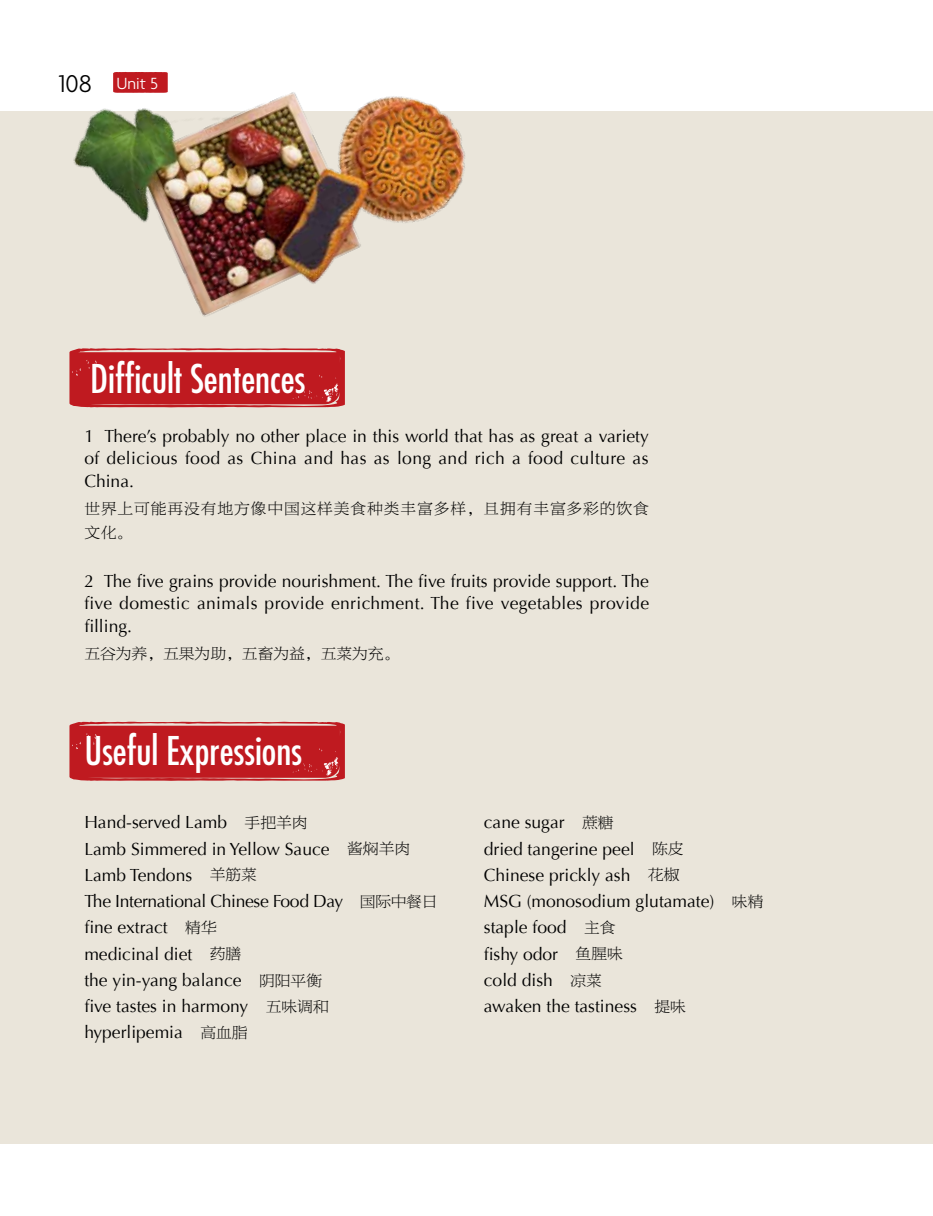
<style>
.page{position:relative;width:933px;height:1216px;background:#fff}
.page>*{position:absolute;margin:0;border:0;box-sizing:border-box;transform-origin:0 0}
.t1{font:condensed 38.5px "Futura Std";color:#fff}
.t2{font:17.5px/26.2px "Optima";color:#000}
.t3{font:300 17.5px "Agenda";color:#fff}
.t4{font:15.75px/24.5px "FZBYSK GBK1 0";letter-spacing:.055em;color:#000}
.t5{font:15.75px "FZBYSK GBK1 0";color:#000}
.s1{font-size:26.25px;color:#000}
.s2{font-family:"FZBYSK GBK1 0";font-size:15.75px}
</style>
<div class="page">
<div style="left:0;top:112px;width:933px;height:1031px;background:#eae5da"></div>
<div style="left:69px;top:367px;width:276px;height:40px;background:#bf1a20"></div>
<svg style="left:69px;top:721px;width:276px;height:60px;background:#c22a2f"></svg>
<img style="left:29px;top:72px;width:488px;height:295px">
<p class="t3" style="left:59px;top:74px;width:101px"><span class="s1">108</span> Unit 5</p>
<h1 class="t1" style="left:90px;top:356px;width:217px">Difficult Sentences</h1>
<p class="t2" style="left:84px;top:424px;width:566px;line-height:22.8px;text-align:justify">1 There’s probably no other place in this world that has as great a variety of delicious food as China and has as long and rich a food culture as China.</p>
<p class="t4" style="left:84px;top:496px;width:566px">世界上可能再没有地方像中国这样美食种类丰富多样，且拥有丰富多彩的饮食文化。</p>
<p class="t2" style="left:84px;top:569px;width:566px;line-height:22.8px;text-align:justify">2 The five grains provide nourishment. The five fruits provide support. The five domestic animals provide enrichment. The five vegetables provide filling.</p>
<p class="t5" style="left:84px;top:645px;width:316px">五谷为养，五果为助，五畜为益，五菜为充。</p>
<h1 class="t1" style="left:84px;top:727px;width:219px">Useful Expressions</h1>
<p class="t2" style="left:84px;top:809px;width:354px">Hand-served Lamb <span class="s2">手把羊肉<br></span>Lamb Simmered in Yellow Sauce <span class="s2">酱焖羊肉<br></span>Lamb Tendons <span class="s2">羊筋菜<br></span>The International Chinese Food Day <span class="s2">国际中餐日</span>fine extract <span class="s2">精华<br></span>medicinal diet <span class="s2">药膳<br></span>the yin-yang balance <span class="s2">阴阳平衡<br></span>five tastes in harmony <span class="s2">五味调和<br></span>hyperlipemia <span class="s2">高血脂</span></p>
<p class="t2" style="left:484px;top:809px;width:281px">cane sugar <span class="s2">蔗糖<br></span>dried tangerine peel <span class="s2">陈皮<br></span>Chinese prickly ash <span class="s2">花椒<br></span>MSG (monosodium glutamate) <span class="s2">味精</span>staple food <span class="s2">主食<br></span>fishy odor <span class="s2">鱼腥味<br></span>cold dish <span class="s2">凉菜<br></span>awaken the tastiness <span class="s2">提味</span></p>
</div>
